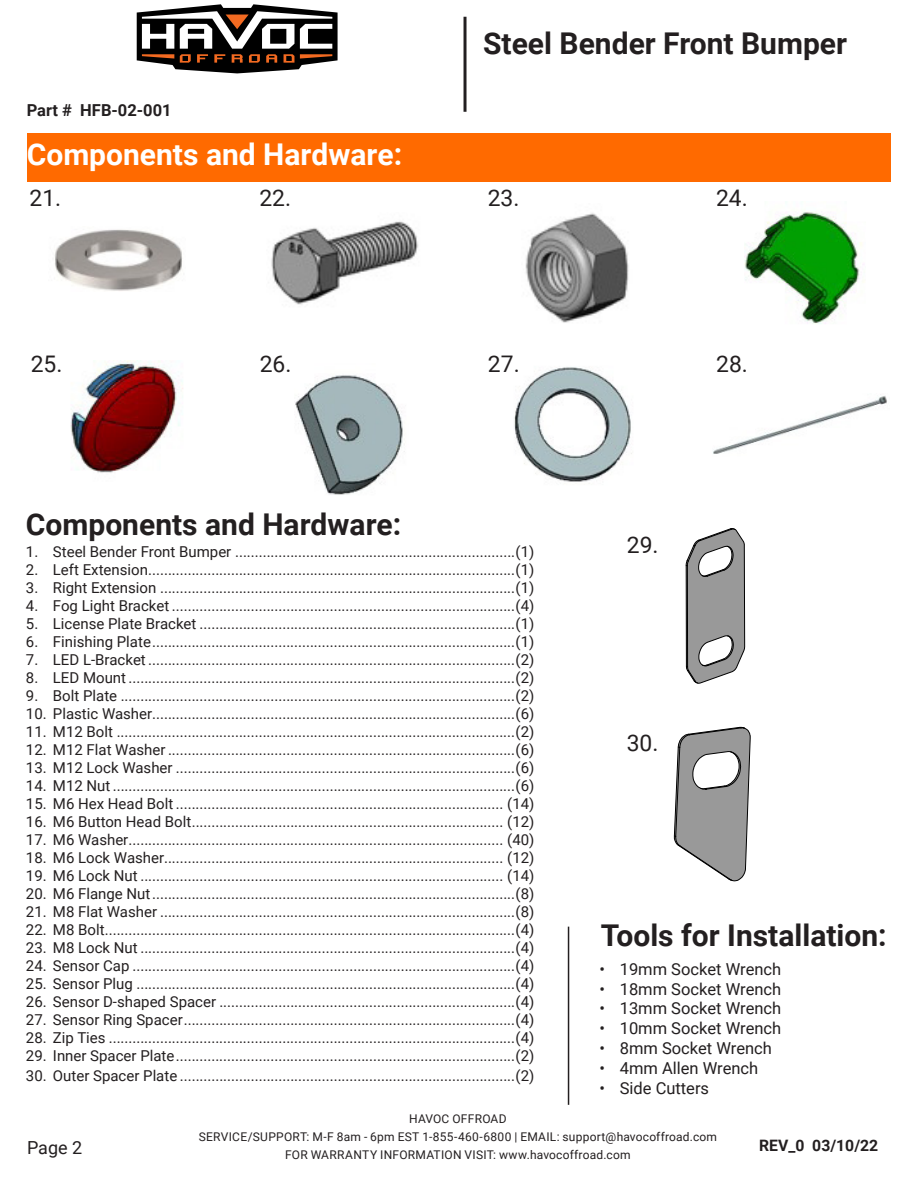
<style>
.page{position:relative;width:918px;height:1188px;background:#fff}
.page>*{position:absolute;margin:0;border:0;box-sizing:border-box;transform-origin:0 0}
.t1{font:700 30px "Roboto";color:#231f20}
.t2{font:700 30px "Roboto";color:#fff}
.t3{font:22.8px "Roboto";color:#231f20}
.t4{font:18px "Roboto";color:#231f20}
.t5{font:16.5px "Roboto";color:#231f20}
.t6{font:700 16.5px "Roboto";color:#231f20}
.t7{font:700 15.75px "Roboto";color:#231f20}
.t8{font:15px "Roboto";color:#231f20}
.t9{font:12px "Roboto";letter-spacing:.02em;color:#231f20}
</style>
<div class="page">
<hr style="left:568px;top:927px;width:1px;height:178px;background:#231f20">
<img style="left:54px;top:229px;width:128px;height:62px">
<img style="left:271px;top:221px;width:148px;height:84px">
<img style="left:525px;top:213px;width:104px;height:110px">
<img style="left:745px;top:212px;width:119px;height:112px">
<img style="left:70px;top:360px;width:113px;height:113px">
<img style="left:295px;top:375px;width:110px;height:120px">
<img style="left:514px;top:367px;width:118px;height:115px">
<div style="left:484px;top:346px;width:40px;height:28px;background:#fff"></div>
<img style="left:713px;top:396px;width:174px;height:58px">
<div style="left:27px;top:133px;width:864px;height:49px;background:#ff6a00"></div>
<hr style="left:464px;top:17px;width:3px;height:95px;background:#231f20">
<svg style="left:137px;top:4px;width:201px;height:69px"></svg>
<svg style="left:685px;top:528px;width:60px;height:156px"></svg>
<svg style="left:674px;top:726px;width:77px;height:156px"></svg>
<p class="t6" style="left:27px;top:99px;width:146px">Part # HFB-02-001</p>
<p class="t2" style="left:27px;top:133px;width:377px">Components and Hardware:</p>
<p class="t1" style="left:483px;top:22px;width:365px">Steel Bender Front Bumper</p>
<p class="t3" style="left:30px;top:181px;width:33px">21.</p>
<p class="t3" style="left:259px;top:181px;width:33px">22.</p>
<p class="t3" style="left:488px;top:181px;width:33px">23.</p>
<p class="t3" style="left:716px;top:181px;width:33px">24.</p>
<p class="t3" style="left:31px;top:348px;width:33px">25.</p>
<p class="t3" style="left:260px;top:348px;width:33px">26.</p>
<p class="t3" style="left:488px;top:348px;width:33px">27.</p>
<p class="t3" style="left:716px;top:348px;width:33px">28.</p>
<p class="t1" style="left:26px;top:504px;width:377px">Components and Hardware:</p>
<p class="t8" style="left:26px;top:541px;width:510px">1. Steel Bender Front Bumper .......................................................................(1)</p>
<p class="t8" style="left:26px;top:559px;width:510px">2. Left Extension.............................................................................................(1)</p>
<p class="t8" style="left:26px;top:577px;width:510px">3. Right Extension ..........................................................................................(1)</p>
<p class="t8" style="left:26px;top:595px;width:510px">4. Fog Light Bracket .......................................................................................(4)</p>
<p class="t8" style="left:26px;top:613px;width:510px">5. License Plate Bracket ................................................................................(1)</p>
<p class="t8" style="left:26px;top:631px;width:510px">6. Finishing Plate............................................................................................(1)</p>
<p class="t8" style="left:26px;top:649px;width:510px">7. LED L-Bracket .............................................................................................(2)</p>
<p class="t8" style="left:26px;top:667px;width:510px">8. LED Mount ..................................................................................................(2)</p>
<p class="t8" style="left:26px;top:685px;width:510px">9. Bolt Plate ....................................................................................................(2)</p>
<p class="t8" style="left:26px;top:703px;width:510px">10. Plastic Washer............................................................................................(6)</p>
<p class="t8" style="left:26px;top:721px;width:510px">11. M12 Bolt .....................................................................................................(2)</p>
<p class="t8" style="left:26px;top:739px;width:510px">12. M12 Flat Washer ........................................................................................(6)</p>
<p class="t8" style="left:26px;top:757px;width:510px">13. M12 Lock Washer ......................................................................................(6)</p>
<p class="t8" style="left:26px;top:775px;width:510px">14. M12 Nut......................................................................................................(6)</p>
<p class="t8" style="left:26px;top:793px;width:510px">15. M6 Hex Head Bolt ................................................................................... (14)</p>
<p class="t8" style="left:26px;top:811px;width:510px">16. M6 Button Head Bolt............................................................................... (12)</p>
<p class="t8" style="left:26px;top:829px;width:510px">17. M6 Washer............................................................................................... (40)</p>
<p class="t8" style="left:26px;top:847px;width:510px">18. M6 Lock Washer...................................................................................... (12)</p>
<p class="t8" style="left:26px;top:865px;width:510px">19. M6 Lock Nut ............................................................................................ (14)</p>
<p class="t8" style="left:26px;top:883px;width:510px">20. M6 Flange Nut............................................................................................(8)</p>
<p class="t8" style="left:26px;top:901px;width:510px">21. M8 Flat Washer ..........................................................................................(8)</p>
<p class="t8" style="left:26px;top:919px;width:510px">22. M8 Bolt........................................................................................................(4)</p>
<p class="t8" style="left:26px;top:937px;width:510px">23. M8 Lock Nut ...............................................................................................(4)</p>
<p class="t8" style="left:26px;top:955px;width:510px">24. Sensor Cap .................................................................................................(4)</p>
<p class="t8" style="left:26px;top:973px;width:510px">25. Sensor Plug ................................................................................................(4)</p>
<p class="t8" style="left:26px;top:991px;width:510px">26. Sensor D-shaped Spacer ...........................................................................(4)</p>
<p class="t8" style="left:26px;top:1009px;width:510px">27. Sensor Ring Spacer....................................................................................(4)</p>
<p class="t8" style="left:26px;top:1027px;width:510px">28. Zip Ties .......................................................................................................(4)</p>
<p class="t8" style="left:26px;top:1045px;width:510px">29. Inner Spacer Plate......................................................................................(2)</p>
<p class="t8" style="left:26px;top:1065px;width:510px">30. Outer Spacer Plate .....................................................................................(2)</p>
<p class="t3" style="left:627px;top:529px;width:33px">29.</p>
<p class="t3" style="left:627px;top:727px;width:33px">30.</p>
<p class="t1" style="left:601px;top:914px;width:287px">Tools for Installation:</p>
<p class="t5" style="left:599px;top:957px;width:183px">• 19mm Socket Wrench</p>
<p class="t5" style="left:599px;top:977px;width:183px">• 18mm Socket Wrench</p>
<p class="t5" style="left:599px;top:997px;width:183px">• 13mm Socket Wrench</p>
<p class="t5" style="left:599px;top:1017px;width:183px">• 10mm Socket Wrench</p>
<p class="t5" style="left:599px;top:1037px;width:174px">• 8mm Socket Wrench</p>
<p class="t5" style="left:599px;top:1056px;width:160px">• 4mm Allen Wrench</p>
<p class="t5" style="left:599px;top:1076px;width:111px">• Side Cutters</p>
<p class="t4" style="left:27px;top:1135px;width:57px">Page 2</p>
<p class="t9" style="left:409px;top:1110px;width:99px">HAVOC OFFROAD</p>
<p class="t9" style="left:199px;top:1128px;width:520px">SERVICE/SUPPORT: M-F 8am - 6pm EST 1-855-460-6800 | EMAIL: support@havocoffroad.com</p>
<p class="t9" style="left:285px;top:1146px;width:347px">FOR WARRANTY INFORMATION VISIT: www.havocoffroad.com</p>
<p class="t7" style="left:759px;top:1135px;width:121px">REV_0 03/10/22</p>
</div>
